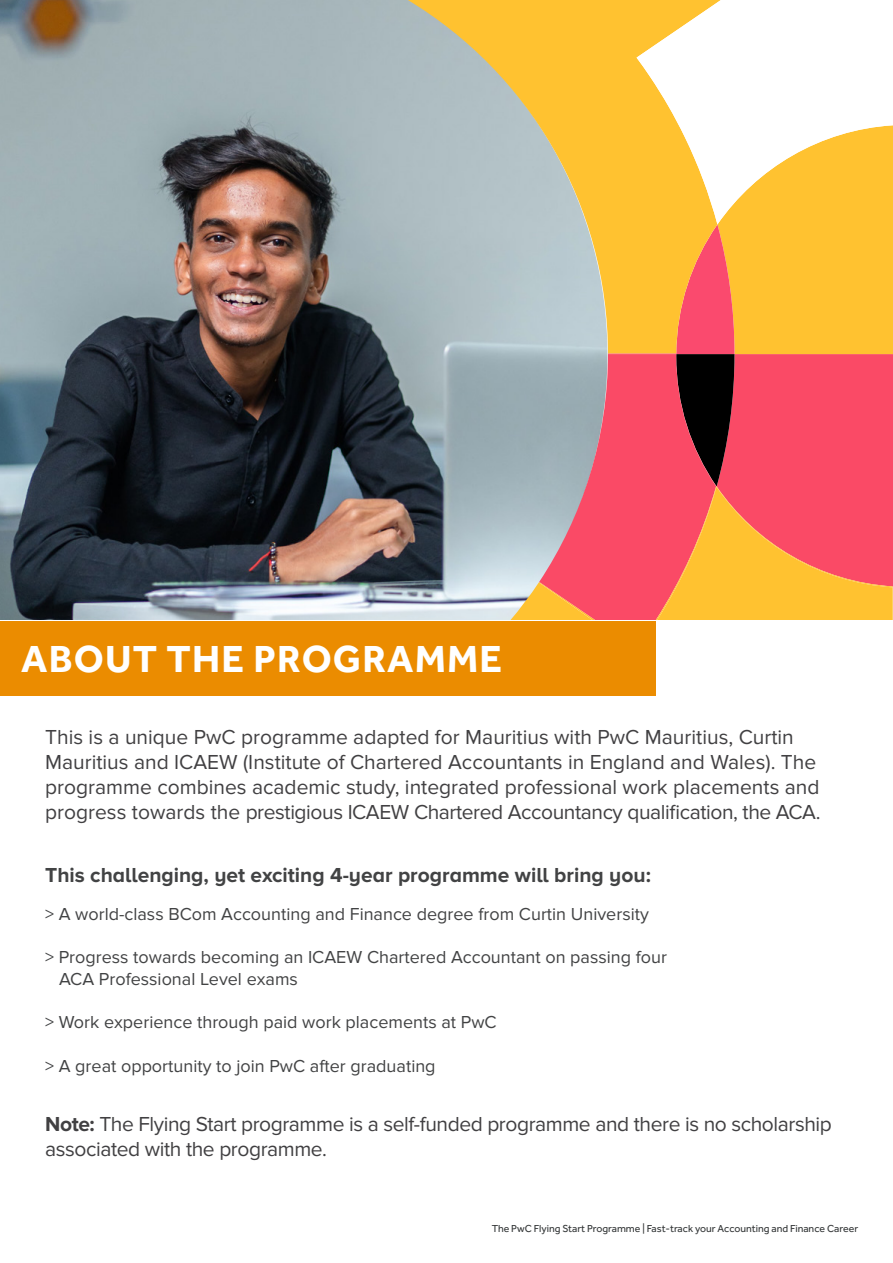
<style>
.page{position:relative;width:893px;height:1263px;background:#fff}
.page>*{position:absolute;margin:0;border:0;box-sizing:border-box;transform-origin:0 0}
.t1{font:700 39px "Effra";letter-spacing:.03em;color:#fff}
.t2{font:21px/25.2px "Proxima Nova";color:#414042}
.t3{font:21px/25.2px "Proxima Nova";letter-spacing:-.02em;color:#414042}
.t4{font:700 21px "Proxima Nova A";color:#424344}
.t5{font:18px/21.6px "Proxima Nova";color:#424344}
.t6{font:10.5px "Effra";color:#343738}
.s1{font-weight:700}
</style>
<div class="page">
<img style="left:0;top:0;width:539px;height:620px">
<svg style="left:408px;top:0;width:229px;height:354px;background:#cbc195"></svg>
<svg style="left:637px;top:0;width:84px;height:125px"></svg>
<svg style="left:510px;top:582px;width:29px;height:38px"></svg>
<svg style="left:539px;top:354px;width:69px;height:266px;background:#c68e94"></svg>
<svg style="left:608px;top:125px;width:285px;height:495px;background:#f38a50"></svg>
<div style="left:0;top:621px;width:656px;height:74px;background:#eb8c00"></div>
<h1 class="t1" style="left:21px;top:635px;width:482px">ABOUT THE PROGRAMME</h1>
<p class="t2" style="left:45px;top:724px;width:777px">This is a unique PwC programme adapted for Mauritius with PwC Mauritius, Curtin Mauritius and ICAEW (Institute of Chartered Accountants in England and Wales). The programme combines academic study, integrated professional work placements and progress towards the prestigious ICAEW Chartered Accountancy qualification, the ACA.</p>
<p class="t4" style="left:45px;top:863px;width:607px">This challenging, yet exciting 4-year programme will bring you:</p>
<p class="t5" style="left:45px;top:904px;width:605px">&gt; A world-class BCom Accounting and Finance degree from Curtin University</p>
<p class="t5" style="left:59px;top:947px;width:609px;text-indent:-14px">&gt; Progress towards becoming an ICAEW Chartered Accountant on passing four<br>ACA Professional Level exams</p>
<p class="t5" style="left:45px;top:1012px;width:453px">&gt; Work experience through paid work placements at PwC</p>
<p class="t5" style="left:45px;top:1055px;width:392px">&gt; A great opportunity to join PwC after graduating</p>
<p class="t3" style="left:45px;top:1111px;width:788px"><span class="s1">Note:</span> The Flying Start programme is a self-funded programme and there is no scholarship associated with the programme.</p>
<p class="t6" style="left:492px;top:1222px;width:368px">The PwC Flying Start Programme | Fast-track your Accounting and Finance Career</p>
</div>
